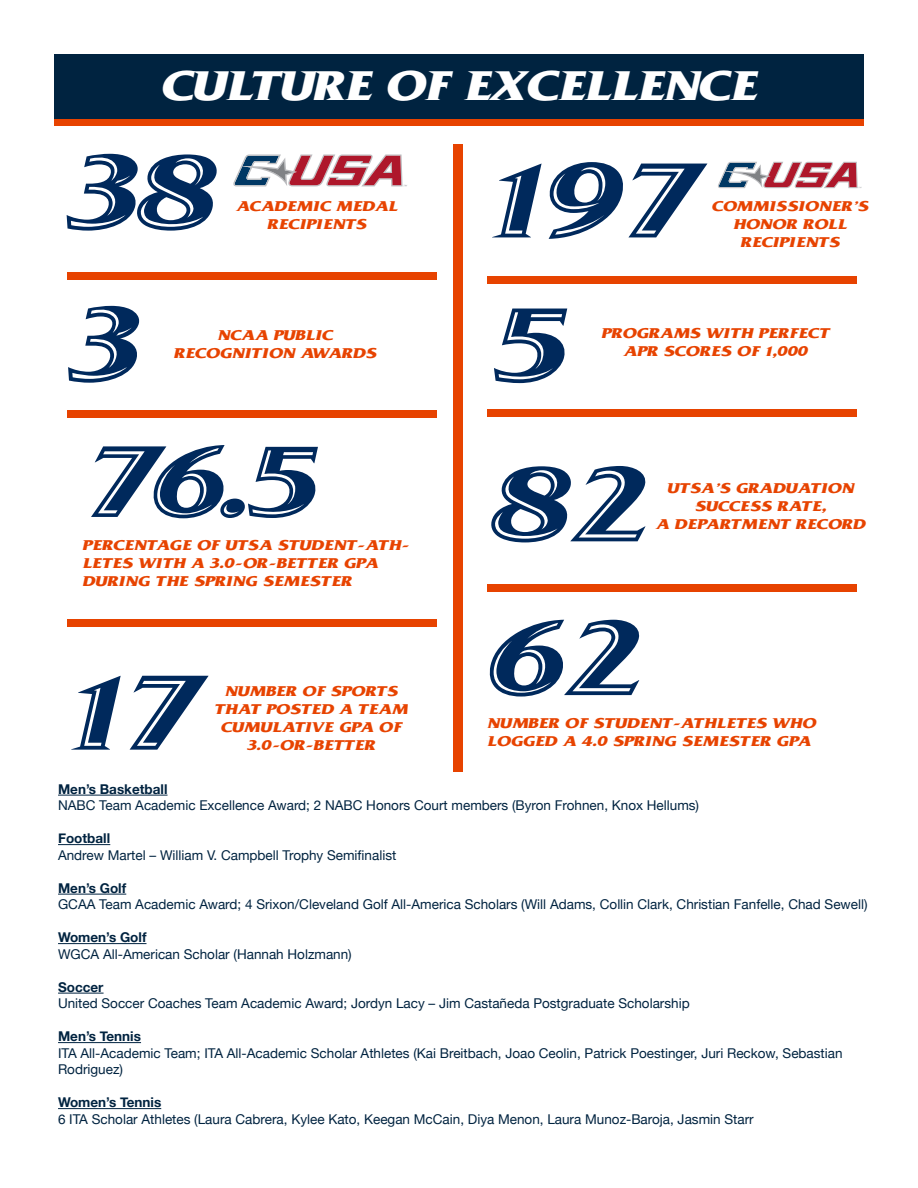
<style>
.page{position:relative;width:918px;height:1188px;background:#fff}
.page>*{position:absolute;margin:0;border:0;box-sizing:border-box;transform-origin:0 0}
.t1{font:700 111.75px "UTSA Inline";color:#00295c}
.t2{font:700 106.65px "UTSA Inline";color:#00295c}
.t3{font:700 43.5px "UTSA";letter-spacing:-.025em;color:#fff}
.t4{font:700 14.85px/17.9px "UTSA";color:#e74300}
.t5{font:13.5px/16.5px "Helvetica Neue";color:#002340}
.t6{font:700 13.5px "Helvetica Neue";color:#002340}
</style>
<div class="page">
<svg style="left:718px;top:162px;width:144px;height:26px"></svg>
<svg style="left:233px;top:154px;width:174px;height:32px"></svg>
<div style="left:54px;top:61px;width:810px;height:64px;background:linear-gradient(to right,#e74300,#e74300)"></div>
<div style="left:54px;top:54px;width:810px;height:64px;background:#002340"></div>
<div style="left:454px;top:144px;width:9px;height:627px;background:#e74300"></div>
<div style="left:67px;top:273px;width:369px;height:7px;background:#e74300"></div>
<div style="left:487px;top:276px;width:370px;height:7px;background:#e74300"></div>
<div style="left:487px;top:410px;width:370px;height:7px;background:#e74300"></div>
<div style="left:487px;top:584px;width:370px;height:8px;background:#e74300"></div>
<div style="left:67px;top:410px;width:369px;height:7px;background:#e74300"></div>
<div style="left:67px;top:619px;width:369px;height:8px;background:#e74300"></div>
<hr style="left:58px;top:795px;width:110px;height:1px;background:#002340">
<hr style="left:58px;top:844px;width:52px;height:1px;background:#002340">
<hr style="left:58px;top:894px;width:68px;height:1px;background:#002340">
<hr style="left:58px;top:943px;width:88px;height:1px;background:#002340">
<hr style="left:58px;top:993px;width:46px;height:1px;background:#002340">
<hr style="left:58px;top:1042px;width:83px;height:1px;background:#002340">
<hr style="left:58px;top:1108px;width:103px;height:1px;background:#002340">
<p class="t3" style="left:161px;top:60px;width:597px">CULTURE OF EXCELLENCE</p>
<p class="t1" style="left:65px;top:128px;width:150px">38</p>
<p class="t4" style="left:236px;top:197px;width:163px">ACADEMIC MEDAL</p>
<p class="t4" style="left:267px;top:215px;width:101px">RECIPIENTS</p>
<p class="t1" style="left:67px;top:280px;width:71px">3</p>
<p class="t4" style="left:217px;top:326px;width:117px">NCAA PUBLIC</p>
<p class="t4" style="left:174px;top:344px;width:204px">RECOGNITION AWARDS</p>
<p class="t2" style="left:82px;top:420px;width:233px">76.5</p>
<p class="t4" style="left:82px;top:536px;width:329px">PERCENTAGE OF UTSA STUDENT-ATH-<br>LETES WITH A 3.0-OR-BETTER GPA<br>DURING THE SPRING SEMESTER</p>
<p class="t1" style="left:67px;top:648px;width:133px">17</p>
<p class="t4" style="left:225px;top:682px;width:175px">NUMBER OF SPORTS</p>
<p class="t4" style="left:214px;top:700px;width:195px">THAT POSTED A TEAM</p>
<p class="t4" style="left:221px;top:718px;width:183px">CUMULATIVE GPA OF</p>
<p class="t4" style="left:247px;top:736px;width:130px">3.0-OR-BETTER</p>
<p class="t1" style="left:488px;top:136px;width:211px">197</p>
<p class="t4" style="left:712px;top:197px;width:158px;text-align:center">COMMISSIONER’S<br>HONOR ROLL</p>
<p class="t4" style="left:740px;top:233px;width:101px">RECIPIENTS</p>
<p class="t1" style="left:487px;top:281px;width:78px">5</p>
<p class="t4" style="left:602px;top:324px;width:229px">PROGRAMS WITH PERFECT</p>
<p class="t4" style="left:624px;top:342px;width:186px">APR SCORES OF 1,000</p>
<p class="t1" style="left:489px;top:440px;width:158px">82</p>
<p class="t4" style="left:667px;top:479px;width:188px">UTSA’S GRADUATION</p>
<p class="t4" style="left:695px;top:497px;width:133px">SUCCESS RATE,</p>
<p class="t4" style="left:656px;top:515px;width:211px">A DEPARTMENT RECORD</p>
<p class="t1" style="left:484px;top:594px;width:157px">62</p>
<p class="t4" style="left:487px;top:714px;width:330px">NUMBER OF STUDENT-ATHLETES WHO<br>LOGGED A 4.0 SPRING SEMESTER GPA</p>
<p class="t6" style="left:58px;top:778px;width:111px">Men’s Basketball</p>
<p class="t5" style="left:58px;top:798px;width:643px">NABC Team Academic Excellence Award; 2 NABC Honors Court members (Byron Frohnen, Knox Hellums)</p>
<p class="t6" style="left:58px;top:828px;width:54px">Football</p>
<p class="t5" style="left:58px;top:847px;width:340px">Andrew Martel – William V. Campbell Trophy Semifinalist</p>
<p class="t6" style="left:58px;top:877px;width:70px">Men’s Golf</p>
<p class="t5" style="left:58px;top:897px;width:811px">GCAA Team Academic Award; 4 Srixon/Cleveland Golf All-America Scholars (Will Adams, Collin Clark, Christian Fanfelle, Chad Sewell)</p>
<p class="t6" style="left:58px;top:927px;width:90px">Women’s Golf</p>
<p class="t5" style="left:58px;top:946px;width:295px">WGCA All-American Scholar (Hannah Holzmann)</p>
<p class="t6" style="left:58px;top:976px;width:47px">Soccer</p>
<p class="t5" style="left:58px;top:996px;width:633px">United Soccer Coaches Team Academic Award; Jordyn Lacy – Jim Castañeda Postgraduate Scholarship</p>
<p class="t6" style="left:58px;top:1026px;width:84px">Men’s Tennis</p>
<p class="t5" style="left:58px;top:1045px;width:786px">ITA All-Academic Team; ITA All-Academic Scholar Athletes (Kai Breitbach, Joao Ceolin, Patrick Poestinger, Juri Reckow, Sebastian<br>Rodriguez)</p>
<p class="t6" style="left:58px;top:1092px;width:105px">Women’s Tennis</p>
<p class="t5" style="left:58px;top:1111px;width:697px">6 ITA Scholar Athletes (Laura Cabrera, Kylee Kato, Keegan McCain, Diya Menon, Laura Munoz-Baroja, Jasmin Starr</p>
</div>
